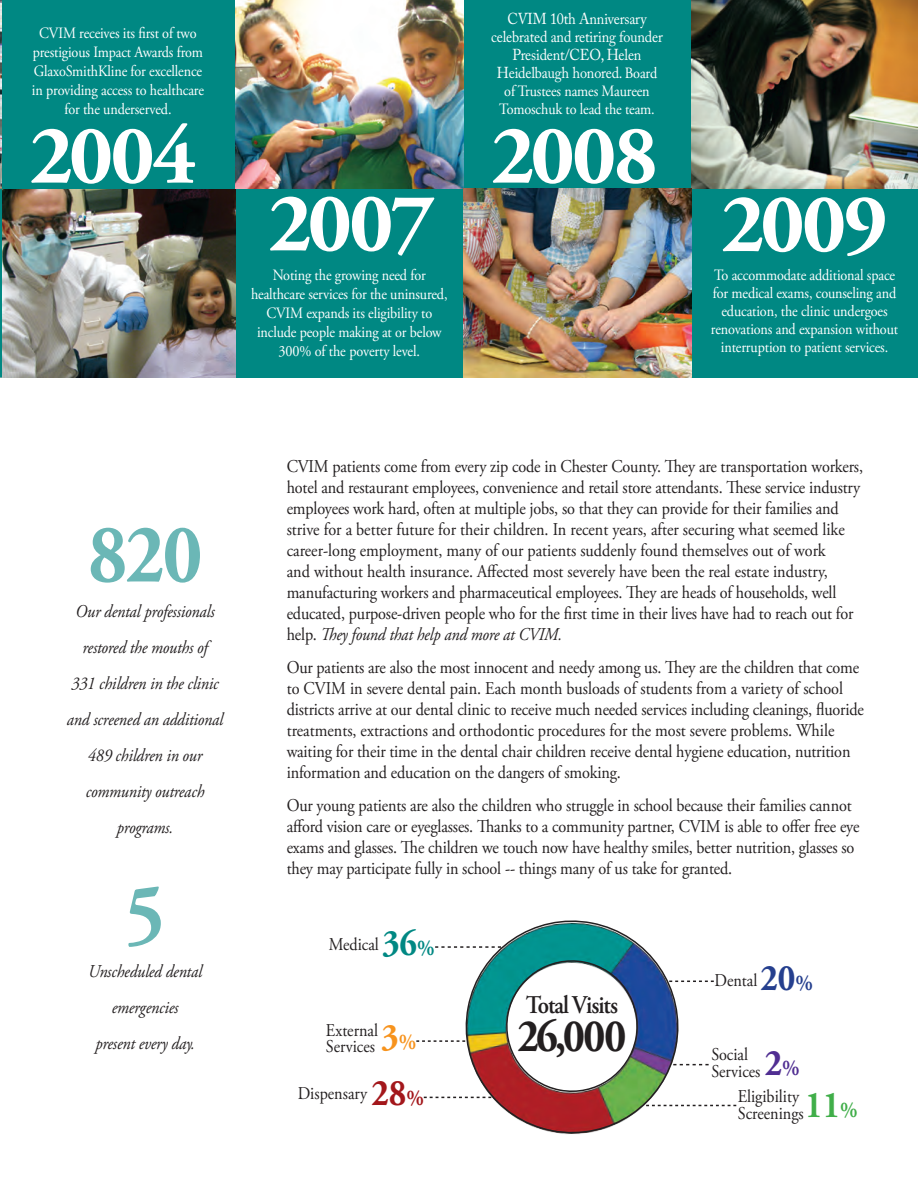
<style>
.page{position:relative;width:918px;height:1188px;background:#fff}
.page>*{position:absolute;margin:0;border:0;box-sizing:border-box;transform-origin:0 0}
.t1{font:700 84px "Adobe Garamond Pro";letter-spacing:-.025em;color:#fff}
.t2{font:700 84px "Adobe Garamond Pro";color:#6bb7b6;scale:.9 1}
.t3{font:700 46.5px "Adobe Garamond Pro";color:#231f20;scale:.9 1}
.t4{font:700 37.5px "Adobe Garamond Pro";color:#008883;scale:.9 1}
.t5{font:700 37.5px "Adobe Garamond Pro";color:#253f8e;scale:.9 1}
.t6{font:700 37.5px "Adobe Garamond Pro";color:#40ae49;scale:.9 1}
.t7{font:700 37.5px "Adobe Garamond Pro";color:#a3171b;scale:.9 1}
.t8{font:700 37.5px "Adobe Garamond Pro";color:#f7931d;scale:.9 1}
.t9{font:700 37.5px "Adobe Garamond Pro";color:#502e92;scale:.9 1}
.t10{font:600 25.5px "Adobe Garamond Pro";letter-spacing:-.04em;color:#231f20;scale:.9 1}
.t11{font:18px/21px "Adobe Garamond Pro";letter-spacing:-.01em;color:#231f20;scale:.9 1}
.t12{font:italic 18px/36px "Adobe Garamond Pro";letter-spacing:-.01em;color:#231f20;text-align:center;scale:.9 1}
.t13{font:15.75px/18.9px "Adobe Garamond Pro";letter-spacing:-.01em;color:#fff;text-align:center;scale:.9 1}
.t14{font:15.75px/18px "Adobe Caslon Pro";letter-spacing:-.01em;color:#fff;text-align:center;scale:.9 1}
.s1{font-family:"Adobe Garamond Pro"}
.s2{font-style:italic}
.s3{font-size:22.5px}
</style>
<div class="page">
<svg style="left:459px;top:920px;width:228px;height:214px"></svg>
<svg style="left:500px;top:954px;width:143px;height:145px"></svg>
<svg style="left:435px;top:946px;width:66px;height:2px"></svg>
<svg style="left:669px;top:981px;width:45px;height:1px"></svg>
<svg style="left:673px;top:1064px;width:36px;height:1px"></svg>
<svg style="left:646px;top:1105px;width:90px;height:1px"></svg>
<svg style="left:416px;top:1040px;width:49px;height:2px"></svg>
<svg style="left:424px;top:1097px;width:67px;height:1px"></svg>
<img style="left:691px;top:0;width:227px;height:189px">
<div style="left:691px;top:189px;width:227px;height:188px;background:#008883"></div>
<div style="left:463px;top:0;width:228px;height:189px;background:#008883"></div>
<div style="left:235px;top:158px;width:228px;height:219px;background:#008883"></div>
<div style="left:0;top:0;width:247px;height:189px;background:#008883"></div>
<img style="left:3px;top:189px;width:232px;height:188px">
<img style="left:0;top:0;width:2px;height:188px">
<svg style="left:0;top:188px;width:3px;height:190px"></svg>
<img style="left:236px;top:0;width:227px;height:189px">
<img style="left:463px;top:189px;width:228px;height:188px">
<p class="t13" style="left:32px;top:25px;width:193px">CVIM receives its first of two prestigious Impact Awards from<br>GlaxoSmithKline for excellence in providing access to healthcare for the underserved.</p>
<p class="t14" style="left:491px;top:9px;width:192px">CVIM 10th Anniversary celebrated and retiring founder<br>President/CEO, Helen<br>Heidelbaugh honored. <span class="s1">Board of Trustees names Maureen<br>Tomoschuk to lead the team.</span></p>
<h1 class="t1" style="left:30px;top:107px;width:168px">2004</h1>
<h1 class="t1" style="left:491px;top:107px;width:168px">2008</h1>
<p class="t1" style="left:268px;top:175px;width:168px">2007</p>
<p class="t1" style="left:721px;top:176px;width:168px">2009</p>
<p class="t13" style="left:251px;top:267px;width:220px">Noting the growing need for healthcare services for the uninsured,<br>CVIM expands its eligibility to include people making at or below<br>300% of the poverty level.</p>
<p class="t13" style="left:711px;top:267px;width:210px;line-height:18px">To accommodate additional space for medical exams, counseling and education, the clinic undergoes renovations and expansion without interruption to patient services.</p>
<p class="t2" style="left:88px;top:506px;width:128px">820</p>
<p class="t12" style="left:76px;top:594px;width:156px">Our dental professionals restored the mouths of</p>
<p class="t12" style="left:71px;top:666px;width:165px">331 children in the clinic</p>
<p class="t12" style="left:67px;top:702px;width:175px">and screened an additional</p>
<p class="t12" style="left:88px;top:738px;width:129px">489 children in our</p>
<p class="t12" style="left:86px;top:774px;width:133px">community outreach</p>
<p class="t12" style="left:117px;top:810px;width:64px">programs.</p>
<p class="t2" style="left:125px;top:866px;width:45px">5</p>
<p class="t12" style="left:88px;top:954px;width:128px">Unscheduled dental</p>
<p class="t12" style="left:112px;top:990px;width:76px">emergencies</p>
<p class="t12" style="left:95px;top:1026px;width:112px">present every day.</p>
<p class="t11" style="left:287px;top:456px;width:642px">CVIM patients come from every zip code in Chester County. They are transportation workers, hotel and restaurant employees, convenience and retail store attendants. These service industry employees work hard, often at multiple jobs, so that they can provide for their families and strive for a better future for their children. In recent years, after securing what seemed like career-long employment, many of our patients suddenly found themselves out of work<br>and without health insurance. Affected most severely have been the real estate industry, manufacturing workers and pharmaceutical employees. They are heads of households, well educated, purpose-driven people who for the first time in their lives have had to reach out for help. <span class="s2">They found that help and more at CVIM.</span></p>
<p class="t11" style="left:287px;top:657px;width:643px">Our patients are also the most innocent and needy among us. They are the children that come to CVIM in severe dental pain. Each month busloads of students from a variety of school districts arrive at our dental clinic to receive much needed services including cleanings, fluoride treatments, extractions and orthodontic procedures for the most severe problems. While waiting for their time in the dental chair children receive dental hygiene education, nutrition information and education on the dangers of smoking.</p>
<p class="t11" style="left:287px;top:795px;width:638px">Our young patients are also the children who struggle in school because their families cannot afford vision care or eyeglasses. Thanks to a community partner, CVIM is able to offer free eye exams and glasses. The children we touch now have healthy smiles, better nutrition, glasses so they may participate fully in school -- things many of us take for granted.</p>
<p class="t4" style="left:382px;top:921px;width:60px">36<span class="s3">%</span></p>
<p class="t11" style="left:329px;top:934px;width:57px">Medical</p>
<p class="t10" style="left:526px;top:990px;width:104px">Total Visits</p>
<p class="t8" style="left:381px;top:1015px;width:40px">3<span class="s3">%</span></p>
<p class="t3" style="left:517px;top:1009px;width:122px">26,000</p>
<p class="t11" style="left:326px;top:1020px;width:59px">External</p>
<p class="t11" style="left:326px;top:1037px;width:56px">Services</p>
<p class="t7" style="left:371px;top:1071px;width:60px">28<span class="s3">%</span></p>
<p class="t11" style="left:298px;top:1084px;width:79px">Dispensary</p>
<p class="t5" style="left:760px;top:956px;width:60px">20<span class="s3">%</span></p>
<p class="t11" style="left:715px;top:970px;width:49px">Dental</p>
<p class="t11" style="left:711px;top:1045px;width:42px">Social</p>
<p class="t11" style="left:711px;top:1061px;width:56px">Services</p>
<p class="t11" style="left:738px;top:1087px;width:70px">Eligibility</p>
<p class="t11" style="left:738px;top:1103px;width:75px">Screenings</p>
<p class="t9" style="left:765px;top:1041px;width:40px">2<span class="s3">%</span></p>
<p class="t6" style="left:805px;top:1084px;width:60px">11<span class="s3">%</span></p>
</div>
